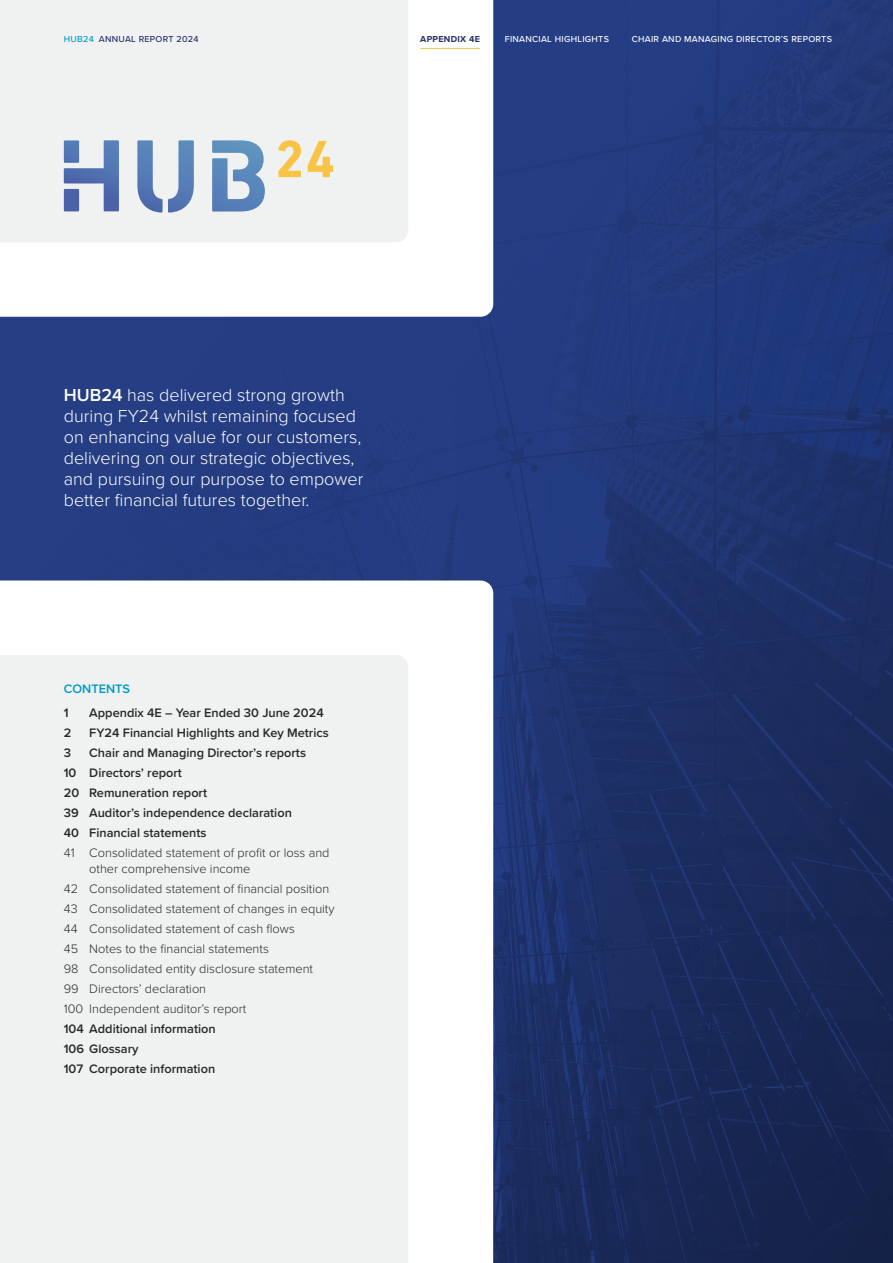
<style>
.page{position:relative;width:893px;height:1263px;background:#fff}
.page>*{position:absolute;margin:0;border:0;box-sizing:border-box;transform-origin:0 0}
.t1{font:300 18px/21px "Proxima Nova";color:#fff}
.t2{font:300 12.75px/20px "Proxima Nova";color:#292829}
.t3{font:600 12.75px/20px "Proxima Nova";color:#292829}
.t4{font:600 12.75px "Proxima Nova";color:#009bc5}
.t5{font:500 9px "Proxima Nova";letter-spacing:.03em;color:#fff}
.t6{font:500 9px "Proxima Nova";letter-spacing:.03em;color:#252f68}
.s1{color:#009bc5}
.s2{font-weight:600}
</style>
<div class="page">
<img style="left:0;top:0;width:893px;height:1263px">
<div style="left:0;top:0;width:408px;height:242px;background:#f0f1f1"></div>
<div style="left:0;top:655px;width:408px;height:608px;background:#f0f1f1"></div>
<svg style="left:64px;top:140px;width:201px;height:73px"></svg>
<svg style="left:278px;top:140px;width:23px;height:37px"></svg>
<svg style="left:308px;top:141px;width:25px;height:36px"></svg>
<div style="left:417px;top:30px;width:66px;height:16px;background:#fff"></div>
<hr style="left:420px;top:48px;width:60px;height:1px;background:#f9c445">
<p class="t6" style="left:64px;top:32px;width:136px"><span class="s1">HUB24</span> ANNUAL REPORT 2024</p>
<p class="t6" style="left:421px;top:32px;width:60px">APPENDIX 4E</p>
<p class="t5" style="left:505px;top:32px;width:106px">FINANCIAL HIGHLIGHTS</p>
<p class="t5" style="left:632px;top:32px;width:202px">CHAIR AND MANAGING DIRECTOR’S REPORTS</p>
<h1 class="t1" style="left:64px;top:384px;width:301px"><span class="s2">HUB24</span> has delivered strong growth during FY24 whilst remaining focused on enhancing value for our customers, delivering on our strategic objectives, and pursuing our purpose to empower better financial futures together.</h1>
<p class="t4" style="left:64px;top:679px;width:68px">CONTENTS</p>
<p class="t3" style="left:64px;top:703px;width:6px">1</p>
<p class="t3" style="left:89px;top:703px;width:236px">Appendix 4E – Year Ended 30 June 2024</p>
<p class="t3" style="left:64px;top:723px;width:9px">2</p>
<p class="t3" style="left:89px;top:723px;width:241px">FY24 Financial Highlights and Key Metrics</p>
<p class="t3" style="left:64px;top:743px;width:9px">3</p>
<p class="t3" style="left:64px;top:743px;width:244px;text-indent:26px">Chair and Managing Director’s reports<br>10 Directors’ report<br>20 Remuneration report<br>39 Auditor’s independence declaration<br>40 Financial statements</p>
<p class="t2" style="left:89px;top:845px;width:242px;line-height:15.8px;text-indent:-26px">41 Consolidated statement of profit or loss and other comprehensive income</p>
<p class="t2" style="left:64px;top:878px;width:272px">42 Consolidated statement of financial position 43 Consolidated statement of changes in equity 44 Consolidated statement of cash flows<br>45 Notes to the financial statements<br>98 Consolidated entity disclosure statement<br>99 Directors’ declaration<br>100 Independent auditor’s report</p>
<p class="t3" style="left:64px;top:1019px;width:153px">104 Additional information<br>106 Glossary<br>107 Corporate information</p>
</div>
